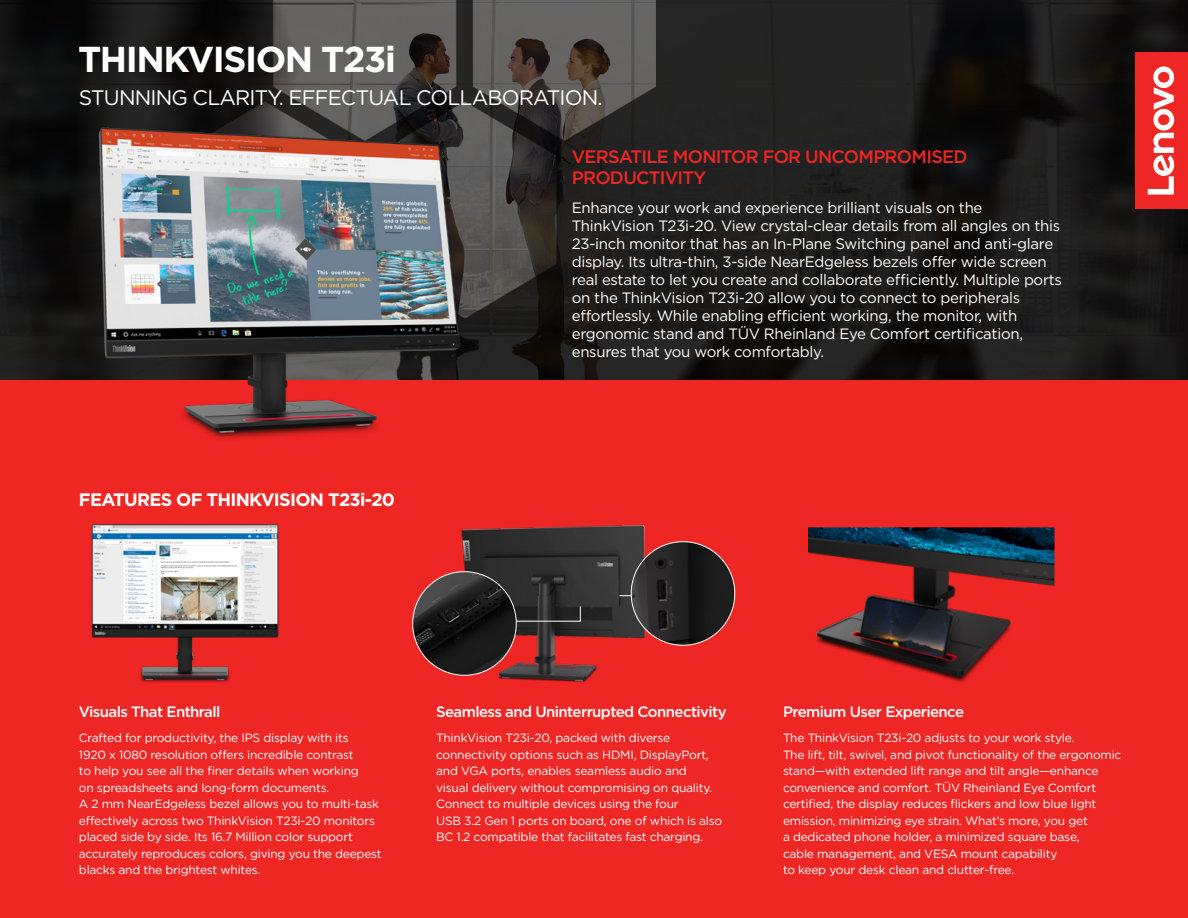
<style>
.page{position:relative;width:1188px;height:918px;background:#fff}
.page>*{position:absolute;margin:0;border:0;box-sizing:border-box;transform-origin:0 0}
.t1{font:700 36px "Gotham";letter-spacing:-.04em;color:#fff}
.t2{font:21px "Gotham";letter-spacing:-.04em;color:#fff}
.t3{font:500 18px/21.6px "Gotham";letter-spacing:-.04em;color:#ee2624}
.t4{font:700 18px "Gotham";letter-spacing:-.04em;color:#fff}
.t5{font:15px/18px "Gotham";letter-spacing:-.02em;color:#fff}
.t6{font:500 15px "Gotham";letter-spacing:-.04em;color:#fff}
.t7{font:12px/16.5px "Gotham";letter-spacing:-.02em;color:#fff}
</style>
<div class="page">
<img style="left:0;top:0;width:1188px;height:380px">
<div style="left:0;top:380px;width:1188px;height:538px;background:#ee2624"></div>
<img style="left:0;top:46px;width:699px;height:393px">
<img style="left:91px;top:491px;width:201px;height:192px">
<img style="left:418px;top:524px;width:280px;height:159px">
<img style="left:413px;top:572px;width:103px;height:103px;border-radius:52px">
<svg style="left:516px;top:606px;width:65px;height:16px"></svg>
<hr style="left:620px;top:595px;width:31px;height:1px;background:#fff">
<img style="left:808px;top:527px;width:246px;height:156px">
<img style="left:631px;top:542px;width:104px;height:103px;border-radius:52px">
<div style="left:1136px;top:52px;width:52px;height:157px;background:#ee2624"></div>
<svg style="left:1148px;top:66px;width:26px;height:129px"></svg>
<p class="t1" style="left:78px;top:36px;width:319px">THINKVISION T23i</p>
<p class="t2" style="left:79px;top:84px;width:525px">STUNNING CLARITY. EFFECTUAL COLLABORATION.</p>
<p class="t3" style="left:572px;top:145px;width:397px">VERSATILE MONITOR FOR UNCOMPROMISED<br>PRODUCTIVITY</p>
<p class="t4" style="left:79px;top:488px;width:318px">FEATURES OF THINKVISION T23i-20</p>
<p class="t5" style="left:572px;top:198px;width:492px">Enhance your work and experience brilliant visuals on the ThinkVision T23i-20. View crystal-clear details from all angles on this 23-inch monitor that has an In-Plane Switching panel and anti-glare display. Its ultra-thin, 3-side NearEdgeless bezels offer wide screen real estate to let you create and collaborate efficiently. Multiple ports on the ThinkVision T23i-20 allow you to connect to peripherals effortlessly. While enabling efficient working, the monitor, with ergonomic stand and TÜV Rheinland Eye Comfort certification, ensures that you work comfortably.</p>
<p class="t6" style="left:79px;top:702px;width:143px">Visuals That Enthrall</p>
<p class="t6" style="left:436px;top:702px;width:292px">Seamless and Uninterrupted Connectivity</p>
<p class="t7" style="left:79px;top:729px;width:304px">Crafted for productivity, the IPS display with its<br>1920 x 1080 resolution offers incredible contrast<br>to help you see all the finer details when working<br>on spreadsheets and long-form documents.<br>A 2 mm NearEdgeless bezel allows you to multi-task effectively across two ThinkVision T23i-20 monitors placed side by side. Its 16.7 Million color support accurately reproduces colors, giving you the deepest blacks and the brightest whites.</p>
<p class="t7" style="left:436px;top:729px;width:288px">ThinkVision T23i-20, packed with diverse connectivity options such as HDMI, DisplayPort, and VGA ports, enables seamless audio and visual delivery without compromising on quality.<br>Connect to multiple devices using the four<br>USB 3.2 Gen 1 ports on board, one of which is also BC 1.2 compatible that facilitates fast charging.</p>
<p class="t6" style="left:783px;top:702px;width:183px">Premium User Experience</p>
<p class="t7" style="left:783px;top:729px;width:340px">The ThinkVision T23i-20 adjusts to your work style.<br>The lift, tilt, swivel, and pivot functionality of the ergonomic stand—with extended lift range and tilt angle—enhance convenience and comfort. TÜV Rheinland Eye Comfort certified, the display reduces flickers and low blue light emission, minimizing eye strain. What’s more, you get<br>a dedicated phone holder, a minimized square base,<br>cable management, and VESA mount capability<br>to keep your desk clean and clutter-free.</p>
</div>
